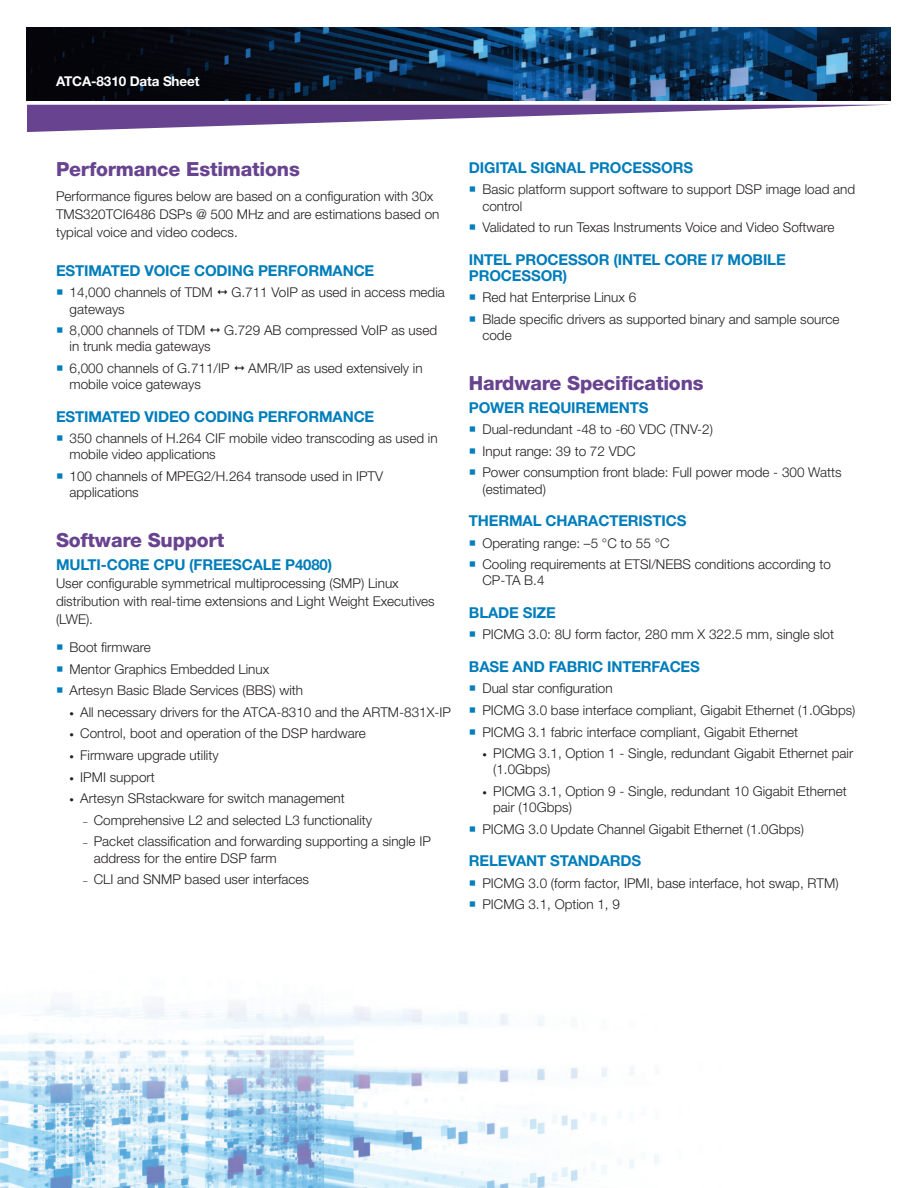
<style>
.page{position:relative;width:918px;height:1188px;background:#fff}
.page>*{position:absolute;margin:0;border:0;box-sizing:border-box;transform-origin:0 0}
.t1{font:800 19.5px "Helvetica Neue LT Std";letter-spacing:-.01em;color:#68438f}
.t2{font:700 15px/16.2px "Helvetica Neue LT Std";letter-spacing:-.01em;color:#007dbb}
.t3{font:300 13.5px/21.6px "Helvetica Neue LT Std";color:#231f20}
.t4{font:700 13.5px "Helvetica Neue LT Std";letter-spacing:-.01em;color:#fff}
.s1{font-size:9px}
</style>
<div class="page">
<img style="left:27px;top:27px;width:864px;height:73px">
<svg style="left:27px;top:105px;width:854px;height:27px"></svg>
<img style="left:0;top:998px;width:659px;height:190px">
<p class="t4" style="left:56px;top:72px;width:145px">ATCA-8310 DATA SHEET</p>
<h1 class="t1" style="left:56px;top:157px;width:245px">Performance Estimations</h1>
<p class="t3" style="left:56px;top:187px;width:385px;line-height:18px">Performance figures below are based on a configuration with 30x<br>TMS320TCI6486 DSPs @ 500 MHz and are estimations based on typical voice and video codecs.</p>
<p class="t2" style="left:56px;top:262px;width:11px">EST</p>
<p class="t2" style="left:84px;top:262px;width:292px">IMATED VOICE CODING PERFORMANCE</p>
<p class="t3" style="left:70px;top:282px;width:145px">14,000 channels of TDM</p>
<p class="t3" style="left:232px;top:282px;width:215px">G.711 VoIP as used in access media</p>
<p class="t3" style="left:70px;top:298px;width:137px">gateways<br>8,000 channels of TDM</p>
<p class="t3" style="left:224px;top:319px;width:215px">G.729 AB compressed VoIP as used</p>
<p class="t3" style="left:70px;top:336px;width:162px">in trunk media gateways<br>6,000 channels of G.711/IP</p>
<p class="t3" style="left:248px;top:357px;width:176px">AMR/IP as used extensively in</p>
<p class="t3" style="left:70px;top:373px;width:133px">mobile voice gateways</p>
<p class="t2" style="left:56px;top:408px;width:11px">EST</p>
<p class="t2" style="left:84px;top:408px;width:292px">IMATED VIDEO CODING PERFORMANCE</p>
<p class="t3" style="left:70px;top:430px;width:370px;line-height:16.2px">350 channels of H.264 CIF mobile video transcoding as used in mobile video applications</p>
<p class="t3" style="left:70px;top:468px;width:315px;line-height:16.2px">100 channels of MPEG2/H.264 transode used in IPTV applications</p>
<h1 class="t1" style="left:56px;top:528px;width:170px">Software Support</h1>
<p class="t2" style="left:56px;top:556px;width:188px">MULTI-CORE CPU (FREESCA</p>
<p class="t2" style="left:263px;top:556px;width:71px">LE P4080)</p>
<p class="t3" style="left:56px;top:574px;width:380px;line-height:18px">User configurable symmetrical multiprocessing (SMP) Linux distribution with real-time extensions and Light Weight Executives (LWE).</p>
<p class="t3" style="left:70px;top:636px;width:235px">Boot firmware<br>Mentor Graphics Embedded Linux<br>Artesyn Basic Blade Services (BBS) with</p>
<p class="t3" style="left:70px;top:701px;width:383px"><span class="s1">•</span> All necessary drivers for the ATCA-8310 and the ARTM-831X-IP</p>
<p class="t3" style="left:70px;top:723px;width:298px"><span class="s1">•</span> Control, boot and operation of the DSP hardware</p>
<p class="t3" style="left:70px;top:744px;width:151px"><span class="s1">•</span> Firmware upgrade utility</p>
<p class="t3" style="left:70px;top:766px;width:87px"><span class="s1">•</span> IPMI support</p>
<p class="t3" style="left:70px;top:787px;width:277px"><span class="s1">•</span> Artesyn SRstackware for switch management</p>
<p class="t3" style="left:83px;top:809px;width:291px"><span class="s1">–</span> Comprehensive L2 and selected L3 functionality</p>
<p class="t3" style="left:94px;top:833px;width:339px;line-height:16.2px;text-indent:-11px"><span class="s1">–</span> Packet classification and forwarding supporting a single IP address for the entire DSP farm</p>
<p class="t3" style="left:83px;top:868px;width:228px"><span class="s1">–</span> CLI and SNMP based user interfaces</p>
<p class="t2" style="left:469px;top:159px;width:224px">DIGITAL SIGNAL PROCESSORS</p>
<p class="t3" style="left:482px;top:181px;width:374px;line-height:16.2px">Basic platform support software to support DSP image load and control</p>
<p class="t3" style="left:482px;top:216px;width:353px">Validated to run Texas Instruments Voice and Video Software</p>
<p class="t2" style="left:469px;top:251px;width:318px">INTEL PROCESSOR (INTEL CORE I7 MOBILE<br>PROC ESSOR)</p>
<p class="t3" style="left:482px;top:286px;width:359px">Red hat Enterprise Linux 6<br>Blade specific drivers as supported binary and sample source</p>
<p class="t3" style="left:482px;top:324px;width:31px">code</p>
<h1 class="t1" style="left:469px;top:371px;width:236px">Hardware Specifications</h1>
<p class="t2" style="left:469px;top:399px;width:172px">POWER REQUIREMENTS</p>
<p class="t3" style="left:482px;top:418px;width:361px">Dual-redundant -48 to -60 VDC (TNV-2)<br>Input range: 39 to 72 VDC<br>Power consumption front blade: Full power mode - 300 Watts</p>
<p class="t3" style="left:482px;top:478px;width:65px">(estimated)</p>
<p class="t2" style="left:469px;top:512px;width:32px">THERM</p>
<p class="t2" style="left:523px;top:512px;width:165px">AL CHARACTERISTICS</p>
<p class="t3" style="left:482px;top:532px;width:350px">Operating range: –5 °C to 55 °C<br>Cooling requirements at ETSI/NEBS conditions according to</p>
<p class="t3" style="left:482px;top:569px;width:64px">CP-TA B.4</p>
<p class="t2" style="left:469px;top:604px;width:87px">BLADE SIZE</p>
<p class="t3" style="left:482px;top:623px;width:353px">PICMG 3.0: 8U form factor, 280 mm X 322.5 mm, single slot</p>
<p class="t2" style="left:469px;top:658px;width:202px">BASE AND FABRIC INTERFACES</p>
<p class="t3" style="left:482px;top:677px;width:375px">Dual star configuration<br>PICMG 3.0 base interface compliant, Gigabit Ethernet (1.0Gbps)<br>PICMG 3.1 fabric interface compliant, Gigabit Ethernet</p>
<p class="t3" style="left:493px;top:745px;width:362px;line-height:16.2px;text-indent:-11px"><span class="s1">•</span> PICMG 3.1, Option 1 - Single, redundant Gigabit Ethernet pair (1.0Gbps)</p>
<p class="t3" style="left:493px;top:783px;width:355px;line-height:16.2px;text-indent:-11px"><span class="s1">•</span> PICMG 3.1, Option 9 - Single, redundant 10 Gigabit Ethernet pair (10Gbps)</p>
<p class="t3" style="left:482px;top:818px;width:323px">PICMG 3.0 Update Channel Gigabit Ethernet (1.0Gbps)</p>
<p class="t2" style="left:469px;top:852px;width:163px">RELEVANT STANDARDS</p>
<p class="t3" style="left:482px;top:872px;width:358px">PICMG 3.0 (form factor, IPMI, base interface, hot swap, RTM)<br>PICMG 3.1, Option 1, 9</p>
</div>
